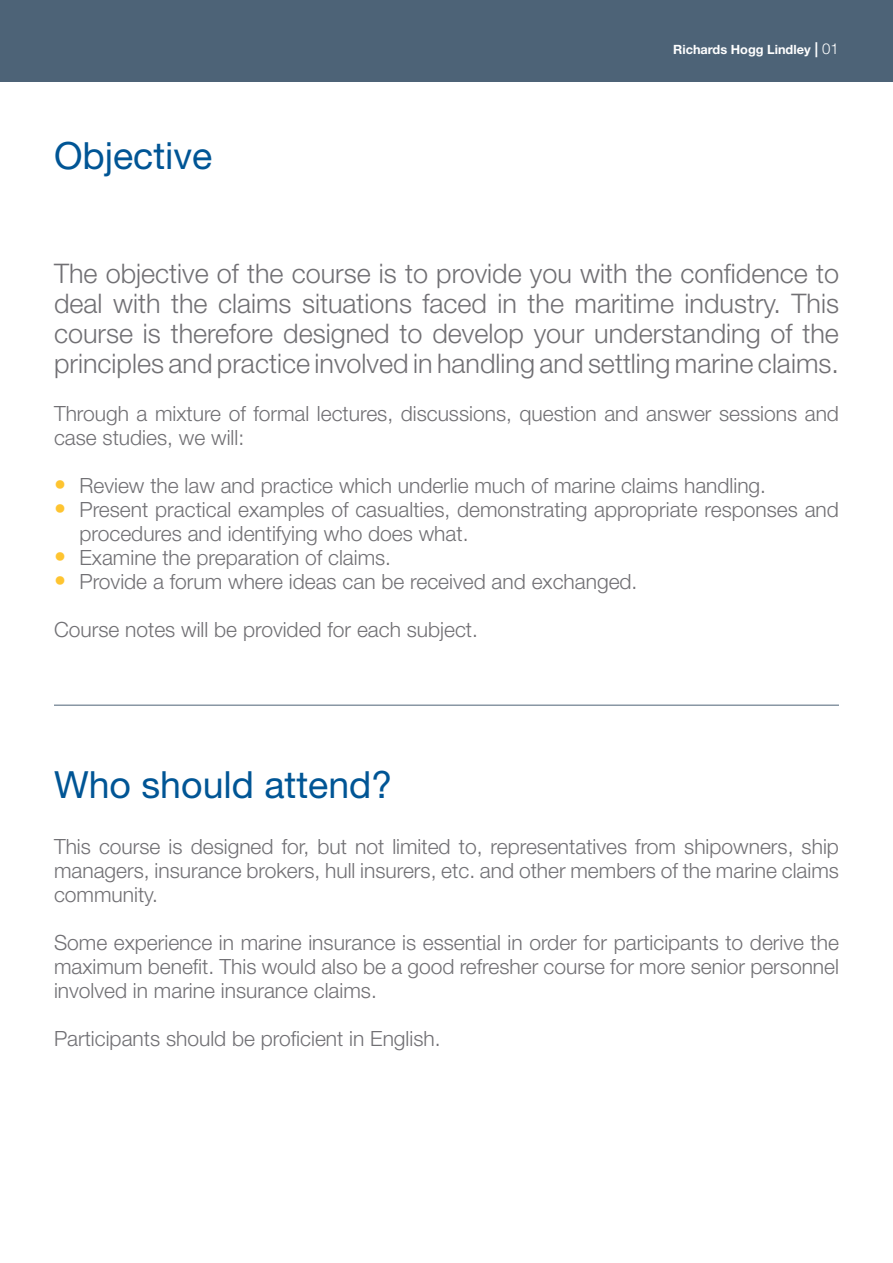
<style>
.page{position:relative;width:893px;height:1263px;background:#fff}
.page>*{position:absolute;margin:0;border:0;box-sizing:border-box;transform-origin:0 0}
.t1{font:37.5px "Helvetica Neue LT Std";color:#005595}
.t2{font:300 27px/30px "Helvetica Neue LT Std";color:#717074;text-align:justify}
.t3{font:300 21px/24px "Helvetica Neue LT Std";color:#717074}
.t4{font:700 12.75px "Helvetica Neue LT Std";color:#fff}
.s1{font-size:15px}
.s2{font-weight:300;font-size:15px}
.s3{font-size:24px;color:#fec430}
</style>
<div class="page">
<hr style="left:54px;top:705px;width:785px;height:1px;background:#4d6377">
<div style="left:0;top:0;width:893px;height:81px;background:#4d6377"></div>
<p class="t1" style="left:54px;top:134px;width:160px">Objective</p>
<p class="t4" style="left:673px;top:42px;width:167px">Richards Hogg Lindley <span class="s1">|</span> <span class="s2">01</span></p>
<p class="t2" style="left:54px;top:258px;width:787px">The objective of the course is to provide you with the confidence to deal with the claims situations faced in the maritime industry. This course is therefore designed to develop your understanding of the principles and practice involved in handling and settling marine claims.</p>
<p class="t3" style="left:54px;top:401px;width:786px">Through a mixture of formal lectures, discussions, question and answer sessions and case studies, we will:</p>
<p class="t3" style="left:54px;top:473px;width:714px"><span class="s3">•</span> Review the law and practice which underlie much of marine claims handling.</p>
<p class="t3" style="left:80px;top:497px;width:761px;text-indent:-26px"><span class="s3">•</span> Present practical examples of casualties, demonstrating appropriate responses and procedures and identifying who does what.</p>
<p class="t3" style="left:54px;top:545px;width:339px"><span class="s3">•</span> Examine the preparation of claims.</p>
<p class="t3" style="left:54px;top:569px;width:585px"><span class="s3">•</span> Provide a forum where ideas can be received and exchanged.</p>
<p class="t3" style="left:54px;top:617px;width:426px">Course notes will be provided for each subject.</p>
<p class="t1" style="left:54px;top:762px;width:340px">Who should attend?</p>
<p class="t3" style="left:54px;top:834px;width:786px;text-align:justify">This course is designed for, but not limited to, representatives from shipowners, ship managers, insurance brokers, hull insurers, etc. and other members of the marine claims community.</p>
<p class="t3" style="left:54px;top:930px;width:786px;text-align:justify">Some experience in marine insurance is essential in order for participants to derive the maximum benefit. This would also be a good refresher course for more senior personnel involved in marine insurance claims.</p>
<p class="t3" style="left:54px;top:1026px;width:388px">Participants should be proficient in English.</p>
</div>
